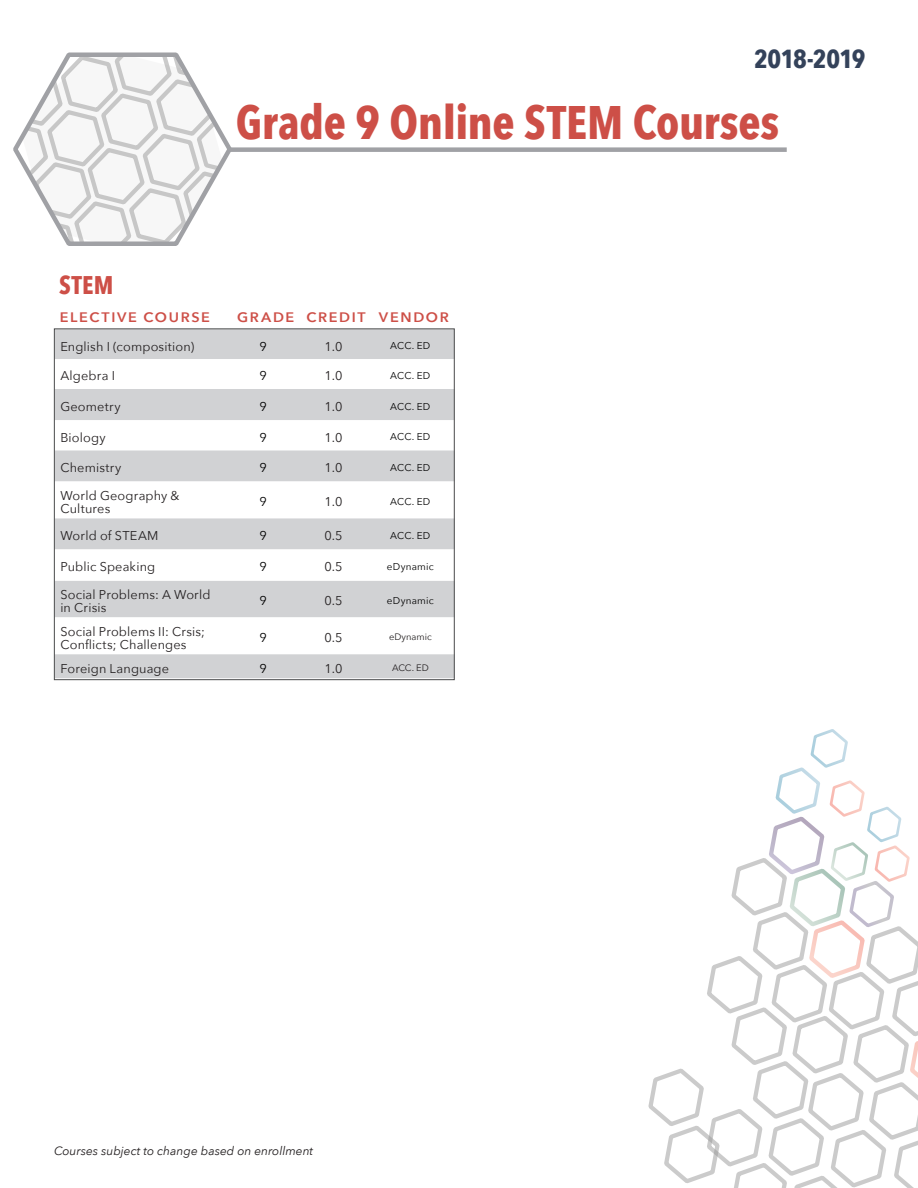
<style>
.page{position:relative;width:918px;height:1188px;background:#fff}
.page>*{position:absolute;margin:0;border:0;box-sizing:border-box;transform-origin:0 0}
.t1{font:700 46.95px "Avenir Next Condensed";letter-spacing:-.005em;color:#cd4f47}
.t2{font:700 26.1px "Avenir Next Condensed";letter-spacing:-.02em;color:#34425a}
.t3{font:700 25.5px "Avenir Next Condensed";color:#cd4f47}
.t4{font:600 13.8px "Avenir Next";letter-spacing:.115em;color:#cd4f47;scale:1.05 1}
.t5{font:12.75px/12.8px "Avenir Next";letter-spacing:.01em;color:#231f20}
.t6{font:12.75px "Avenir Next";color:#000}
.t7{font:italic 12px "Avenir Next";color:#231f20}
.t8{font:9.9px "Avenir Next";letter-spacing:.015em;color:#000}
.t9{font:9.3px "Avenir Next";color:#231f20}
</style>
<div class="page">
<div style="left:56px;top:331px;width:397px;height:347px;background:#d1d2d4"></div>
<svg style="left:56px;top:359px;width:397px;height:295px"></svg>
<div style="left:54px;top:329px;width:401px;height:351px;border:1px solid #494a4b"></div>
<div style="left:230px;top:147px;width:557px;height:5px;background:#a0a1a5"></div>
<svg style="left:13px;top:52px;width:222px;height:194px"></svg>
<svg style="left:648px;top:729px;width:270px;height:459px"></svg>
<p class="t2" style="left:754px;top:43px;width:113px">2018-2019</p>
<p class="t1" style="left:236px;top:93px;width:545px">Grade 9 Online STEM Courses</p>
<p class="t3" style="left:59px;top:269px;width:56px">STEM</p>
<p class="t4" style="left:60px;top:305px;width:145px">ELECTIVE COURSE</p>
<p class="t4" style="left:237px;top:305px;width:56px">GRADE</p>
<p class="t4" style="left:306px;top:305px;width:58px">CREDIT</p>
<p class="t4" style="left:379px;top:305px;width:68px">VENDOR</p>
<p class="t5" style="left:60px;top:339px;width:135px">English I (composition)</p>
<p class="t6" style="left:260px;top:335px;width:9px">9</p>
<p class="t5" style="left:324px;top:339px;width:20px">1.0</p>
<p class="t8" style="left:390px;top:337px;width:42px">ACC. ED</p>
<p class="t5" style="left:60px;top:369px;width:56px">Algebra I</p>
<p class="t6" style="left:260px;top:365px;width:9px">9</p>
<p class="t5" style="left:324px;top:369px;width:20px">1.0</p>
<p class="t8" style="left:390px;top:367px;width:42px">ACC. ED</p>
<p class="t5" style="left:60px;top:400px;width:62px">Geometry</p>
<p class="t6" style="left:260px;top:396px;width:9px">9</p>
<p class="t5" style="left:324px;top:400px;width:20px">1.0</p>
<p class="t8" style="left:390px;top:398px;width:42px">ACC. ED</p>
<p class="t5" style="left:60px;top:430px;width:47px">Biology</p>
<p class="t6" style="left:260px;top:426px;width:9px">9</p>
<p class="t5" style="left:324px;top:430px;width:20px">1.0</p>
<p class="t8" style="left:390px;top:428px;width:42px">ACC. ED</p>
<p class="t5" style="left:60px;top:461px;width:63px">Chemistry</p>
<p class="t6" style="left:260px;top:457px;width:9px">9</p>
<p class="t5" style="left:324px;top:461px;width:20px">1.0</p>
<p class="t8" style="left:390px;top:459px;width:42px">ACC. ED</p>
<p class="t5" style="left:60px;top:489px;width:121px">World Geography &amp;<br>Cultures</p>
<p class="t6" style="left:260px;top:491px;width:9px">9</p>
<p class="t5" style="left:324px;top:495px;width:20px">1.0</p>
<p class="t8" style="left:390px;top:493px;width:42px">ACC. ED</p>
<p class="t5" style="left:60px;top:529px;width:100px">World of STEAM</p>
<p class="t6" style="left:260px;top:525px;width:9px">9</p>
<p class="t5" style="left:324px;top:529px;width:20px">0.5</p>
<p class="t8" style="left:390px;top:527px;width:42px">ACC. ED</p>
<p class="t5" style="left:60px;top:560px;width:96px">Public Speaking</p>
<p class="t6" style="left:260px;top:556px;width:9px">9</p>
<p class="t5" style="left:324px;top:560px;width:20px">0.5</p>
<p class="t8" style="left:387px;top:558px;width:48px">eDynamic</p>
<p class="t5" style="left:60px;top:588px;width:152px">Social Problems: A World in Crisis</p>
<p class="t6" style="left:260px;top:590px;width:9px">9</p>
<p class="t5" style="left:324px;top:594px;width:20px">0.5</p>
<p class="t8" style="left:387px;top:592px;width:48px">eDynamic</p>
<p class="t5" style="left:60px;top:624px;width:146px">Social Problems II: Crsis;<br>Conflicts; Challenges</p>
<p class="t6" style="left:260px;top:627px;width:9px">9</p>
<p class="t5" style="left:324px;top:631px;width:20px">0.5</p>
<p class="t9" style="left:389px;top:629px;width:44px">eDynamic</p>
<p class="t5" style="left:60px;top:661px;width:110px">Foreign Language</p>
<p class="t6" style="left:260px;top:657px;width:9px">9</p>
<p class="t5" style="left:324px;top:661px;width:20px">1.0</p>
<p class="t9" style="left:392px;top:660px;width:38px">ACC. ED</p>
<p class="t7" style="left:54px;top:1141px;width:261px">Courses subject to change based on enrollment</p>
</div>
